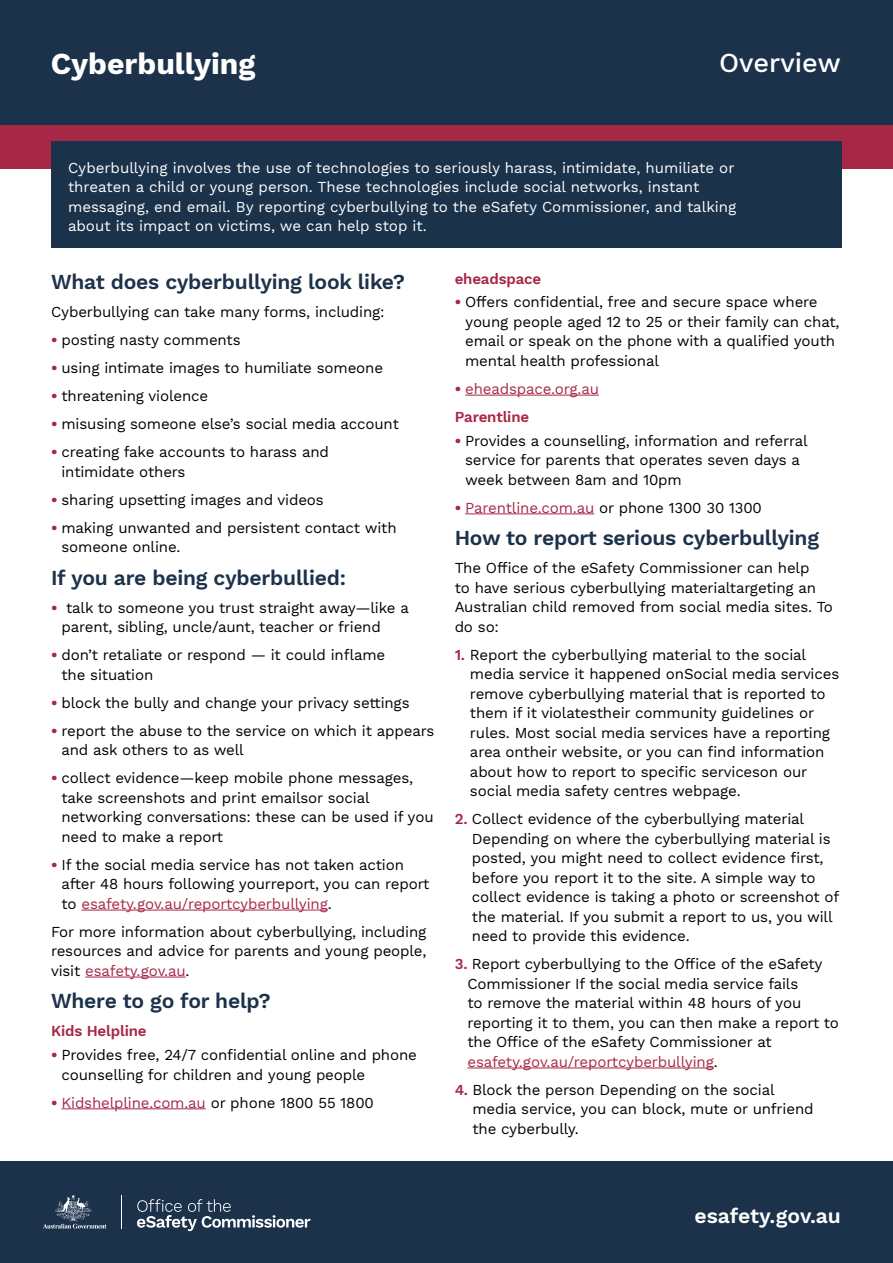
<style>
.page{position:relative;width:893px;height:1263px;background:#fff}
.page>*{position:absolute;margin:0;border:0;box-sizing:border-box;transform-origin:0 0}
.t1{font:700 30px "Work Sans";color:#fff}
.t2{font:500 27px "Work Sans";color:#fff}
.t3{font:600 21px "Work Sans";letter-spacing:-.01em;color:#1b324a}
.t4{font:600 21px "Work Sans";color:#fff}
.t5{font:15px/19.5px "Work Sans";letter-spacing:-.01em;color:#000}
.t6{font:15px/19.5px "Work Sans";color:#fff}
.t7{font:15px/28px "Work Sans";letter-spacing:-.01em;color:#a72747}
.t8{font:600 15px "Work Sans";letter-spacing:-.01em;color:#a72747}
.s1{font-weight:700;color:#a72747}
.s2{color:#a72747}
.s3{font-weight:700}
.s4{color:#000}
.s5{font-weight:600}
.s6{font-weight:600;color:#a72747}
</style>
<div class="page">
<div style="left:0;top:125px;width:893px;height:44px;background:#a72747"></div>
<div style="left:0;top:0;width:893px;height:125px;background:#1b324a"></div>
<div style="left:51px;top:142px;width:791px;height:106px;background:#1b324b"></div>
<hr style="left:82px;top:910px;width:246px;height:1px;background:#a72747">
<hr style="left:85px;top:977px;width:101px;height:1px;background:#a72747">
<hr style="left:61px;top:1108px;width:145px;height:1px;background:#a72747">
<hr style="left:465px;top:395px;width:134px;height:1px;background:#a72747">
<hr style="left:465px;top:513px;width:129px;height:1px;background:#a72747">
<hr style="left:467px;top:1067px;width:247px;height:1px;background:#a72747">
<div style="left:0;top:1161px;width:893px;height:102px;background:#1b324a"></div>
<svg style="left:137px;top:1199px;width:174px;height:32px"></svg>
<svg style="left:43px;top:1195px;width:63px;height:33px"></svg>
<hr style="left:121px;top:1195px;width:1px;height:33px;background:#fff">
<h1 class="t1" style="left:51px;top:46px;width:206px">Cyberbullying</h1>
<h2 class="t2" style="left:719px;top:47px;width:123px">Overview</h2>
<p class="t6" style="left:68px;top:158px;width:670px">Cyberbullying involves the use of technologies to seriously harass, intimidate, humiliate or threaten a child or young person. These technologies include social networks, instant messaging, end email. By reporting cyberbullying to the eSafety Commissioner, and talking about its impact on victims, we can help stop it.</p>
<h3 class="t3" style="left:51px;top:270px;width:356px">What does cyberbullying look like?</h3>
<p class="t5" style="left:51px;top:303px;width:335px">Cyberbullying can take many forms, including:</p>
<p class="t5" style="left:51px;top:331px;width:191px"><span class="s1">•</span> posting nasty comments</p>
<p class="t5" style="left:51px;top:359px;width:334px"><span class="s1">•</span> using intimate images to humiliate someone</p>
<p class="t5" style="left:51px;top:387px;width:159px"><span class="s1">•</span> threatening violence</p>
<p class="t5" style="left:51px;top:415px;width:349px"><span class="s1">•</span> misusing someone else’s social media account</p>
<p class="t5" style="left:61px;top:443px;width:269px;text-indent:-10px"><span class="s1">•</span> creating fake accounts to harass and intimidate others</p>
<p class="t5" style="left:51px;top:491px;width:274px"><span class="s1">•</span> sharing upsetting images and videos</p>
<p class="t5" style="left:61px;top:519px;width:337px;text-indent:-10px"><span class="s1">•</span> making unwanted and persistent contact with someone online.</p>
<h3 class="t3" style="left:51px;top:565px;width:297px">If you are being cyberbullied:</h3>
<p class="t5" style="left:61px;top:599px;width:349px;text-indent:-10px"><span class="s1">•</span> talk to someone you trust straight away—like a parent, sibling, uncle/aunt, teacher or friend</p>
<p class="t5" style="left:61px;top:646px;width:325px;text-indent:-10px"><span class="s1">•</span> don’t retaliate or respond — it could inflame the situation</p>
<p class="t5" style="left:51px;top:694px;width:360px"><span class="s1">•</span> block the bully and change your privacy settings</p>
<p class="t5" style="left:61px;top:722px;width:374px;text-indent:-10px"><span class="s1">•</span> report the abuse to the service on which it appears and ask others to as well</p>
<p class="t5" style="left:61px;top:769px;width:374px;text-indent:-10px"><span class="s1">•</span> collect evidence—keep mobile phone messages, take screenshots and print emailsor social networking conversations: these can be used if you need to make a report</p>
<p class="t5" style="left:61px;top:856px;width:370px;text-indent:-10px"><span class="s1">•</span> If the social media service has not taken action after 48 hours following yourreport, you can report to <span class="s2">esafety.gov.au/reportcyberbullying</span>.</p>
<p class="t5" style="left:51px;top:923px;width:377px;text-align:justify">For more information about cyberbullying, including resources and advice for parents and young people, visit <span class="s2">esafety.gov.au</span>.</p>
<h3 class="t3" style="left:51px;top:989px;width:221px">Where to go for help?</h3>
<p class="t8" style="left:51px;top:1022px;width:97px">Kids Helpline</p>
<p class="t5" style="left:61px;top:1046px;width:357px;text-indent:-10px"><span class="s1">•</span> Provides free, 24/7 confidential online and phone counselling for children and young people</p>
<p class="t7" style="left:51px;top:1089px;width:324px"><span class="s3">•</span> Kidshelpline.com.au <span class="s4">or phone 1800 55 1800</span></p>
<p class="t8" style="left:455px;top:270px;width:88px">eheadspace</p>
<p class="t5" style="left:465px;top:293px;width:376px;text-indent:-10px"><span class="s1">•</span> Offers confidential, free and secure space where young people aged 12 to 25 or their family can chat, email or speak on the phone with a qualified youth mental health professional</p>
<p class="t7" style="left:455px;top:375px;width:146px"><span class="s3">•</span> eheadspace.org.au<br><span class="s5">Parentline</span></p>
<p class="t5" style="left:465px;top:431px;width:344px;text-indent:-10px"><span class="s1">•</span> Provides a counselling, information and referral service for parents that operates seven days a week between 8am and 10pm</p>
<p class="t7" style="left:455px;top:494px;width:309px"><span class="s3">•</span> Parentline.com.au <span class="s4">or phone 1300 30 1300</span></p>
<h3 class="t3" style="left:455px;top:526px;width:366px">How to report serious cyberbullying</h3>
<p class="t5" style="left:455px;top:559px;width:380px">The Office of the eSafety Commissioner can help<br>to have serious cyberbullying materialtargeting an Australian child removed from social media sites. To do so:</p>
<p class="t5" style="left:470px;top:646px;width:371px;text-indent:-15px"><span class="s6">1.</span> Report the cyberbullying material to the social media service it happened onSocial media services remove cyberbullying material that is reported to them if it violatestheir community guidelines or rules. Most social media services have a reporting area ontheir website, or you can find information about how to report to specific serviceson our social media safety centres webpage.</p>
<p class="t5" style="left:472px;top:810px;width:369px;text-indent:-17px"><span class="s6">2.</span> Collect evidence of the cyberbullying material Depending on where the cyberbullying material is posted, you might need to collect evidence first, before you report it to the site. A simple way to collect evidence is taking a photo or screenshot of the material. If you submit a report to us, you will need to provide this evidence.</p>
<p class="t5" style="left:467px;top:955px;width:373px;text-indent:-13px"><span class="s6">3.</span> Report cyberbullying to the Office of the eSafety Commissioner If the social media service fails<br>to remove the material within 48 hours of you reporting it to them, you can then make a report to the Office of the eSafety Commissioner at <span class="s2">esafety.gov.au/reportcyberbullying</span>.</p>
<p class="t5" style="left:472px;top:1081px;width:343px;text-indent:-18px"><span class="s6">4.</span> Block the person Depending on the social media service, you can block, mute or unfriend the cyberbully.</p>
<h3 class="t4" style="left:694px;top:1203px;width:148px">esafety.gov.au</h3>
</div>
